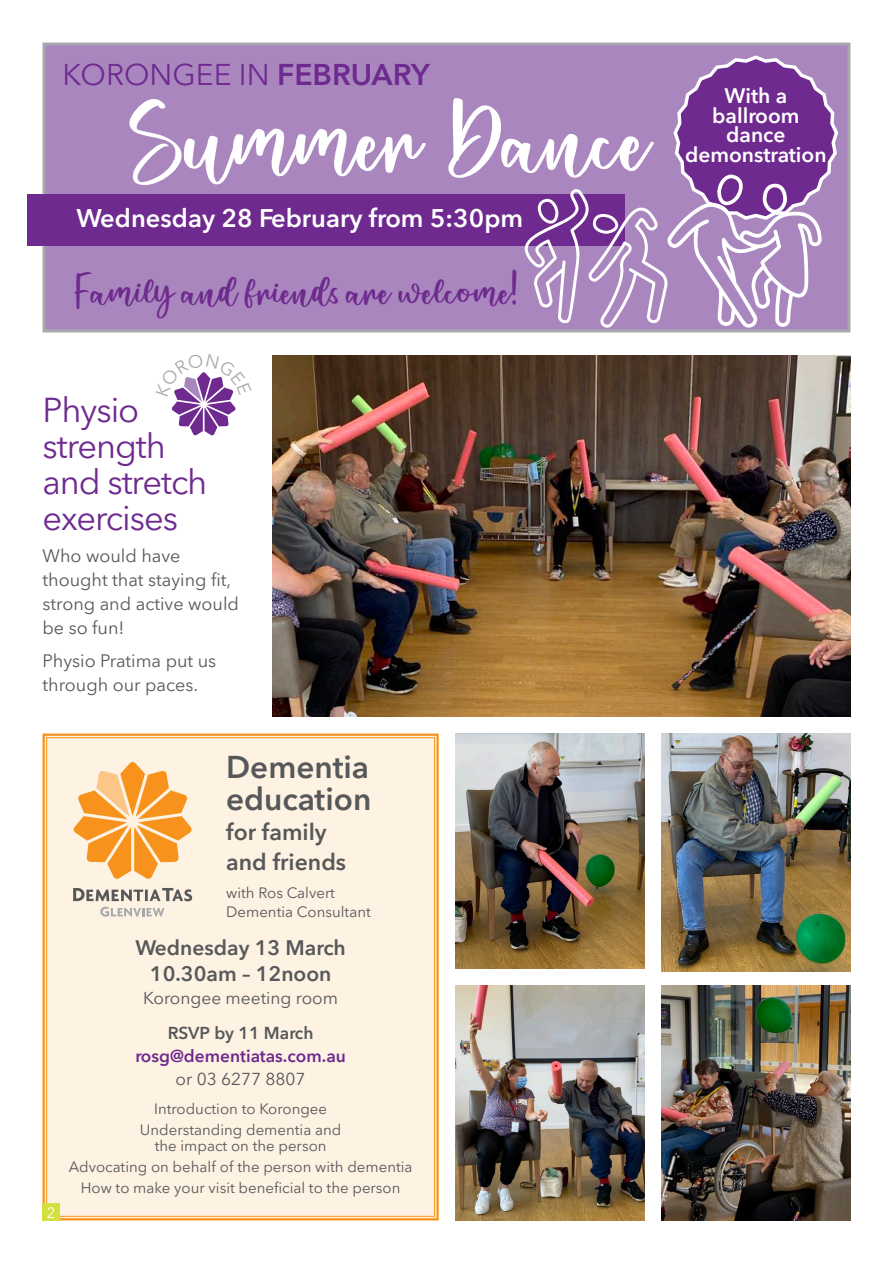
<style>
.page{position:relative;width:893px;height:1263px;background:#fff}
.page>*{position:absolute;margin:0;border:0;box-sizing:border-box;transform-origin:0 0}
.t1{font:117px "Midlake";color:#fff}
.t2{font:48px "Midlake";color:#6e2a8e}
.K_Heading_1{font:34.5px/36px "Avenir Next LT Pro";letter-spacing:-.03em;color:#6e2a8e}
.t3{font:600 31.5px/31.7px "Avenir Next LT Pro";color:#57585a}
.t4{font:30px "Avenir Next LT Pro";color:#6e2a8e}
.t5{font:600 25.5px "Avenir Next LT Pro";color:#fff}
.t6{font:600 23.1px/30px "Avenir Next LT Pro";color:#57585a}
.t7{font:600 21px/19.5px "Avenir Next LT Pro";color:#fff;text-align:center}
.t8{font:600 21px "Avenir Next LT Pro";color:#57585a}
.t9{font:18px/24px "Avenir Next LT Pro";color:#57585a}
.t10{font:600 17.25px/23.1px "Avenir Next LT Pro";color:#6e2a8e;text-align:center}
.t11{font:17.25px "Avenir Next LT Pro";color:#57585a}
.t12{font:15px/19.5px "Avenir Next LT Pro";color:#57585a}
.t13{font:15px "Avenir Next LT Pro";color:#fff}
.s1{font-weight:600}
.s2{color:#57585a}
.s3{font-weight:400;color:#57585a}
</style>
<div class="page">
<img style="left:661px;top:733px;width:189px;height:239px">
<img style="left:455px;top:985px;width:189px;height:235px">
<img style="left:455px;top:733px;width:189px;height:235px">
<img style="left:661px;top:985px;width:189px;height:235px">
<div style="left:44px;top:44px;width:805px;height:287px;background:#a987be"></div>
<div style="left:43px;top:43px;width:807px;height:289px;border:3px solid #a8a9ad"></div>
<img style="left:272px;top:355px;width:578px;height:361px">
<div style="left:28px;top:194px;width:597px;height:52px;background:#6e2a8e"></div>
<svg style="left:525px;top:55px;width:315px;height:275px"></svg>
<div style="left:42px;top:733px;width:397px;height:488px;background:#fef2e3"></div>
<div style="left:43px;top:1203px;width:17px;height:17px;background:#d5df3e"></div>
<svg style="left:73px;top:888px;width:119px;height:13px;background:#b1aba4"></svg>
<svg style="left:100px;top:907px;width:64px;height:9px"></svg>
<svg style="left:74px;top:762px;width:118px;height:117px;background:#fac07b"></svg>
<svg style="left:171px;top:372px;width:65px;height:64px"></svg>
<p class="t4" style="left:63px;top:57px;width:369px">KORONGEE IN <span class="s1">FEBRUARY</span></p>
<p class="t1" style="left:123px;top:41px;width:529px">Summer Dance</p>
<p class="t5" style="left:77px;top:202px;width:448px">Wednesday 28 February from 5:30pm</p>
<p class="t2" style="left:72px;top:251px;width:446px">Family and friends are welcome!</p>
<p class="K_Heading_1" style="left:43px;top:392px;width:166px">Physio strength and stretch exercises</p>
<p class="t9" style="left:43px;top:544px;width:198px">Who would have thought that staying fit, strong and active would be so fun!</p>
<p class="t9" style="left:43px;top:648px;width:175px">Physio Pratima put us through our paces.</p>
<p class="t13" style="left:47px;top:1203px;width:10px">2</p>
<p class="t3" style="left:226px;top:751px;width:147px">Dementia education</p>
<p class="t6" style="left:226px;top:817px;width:122px">for family and friends</p>
<p class="t12" style="left:226px;top:883px;width:146px">with Ros Calvert<br>Dementia Consultant</p>
<p class="t8" style="left:135px;top:935px;width:212px">Wednesday 13 March</p>
<p class="t8" style="left:150px;top:961px;width:183px">10.30am – 12noon</p>
<p class="t11" style="left:143px;top:987px;width:196px">Korongee meeting room</p>
<p class="t10" style="left:135px;top:1021px;width:212px"><span class="s2">RSVP by 11 March </span>rosg@dementiatas.com.au <span class="s3">or 03 6277 8807</span></p>
<p class="t12" style="left:154px;top:1099px;width:175px">Introduction to Korongee</p>
<p class="t12" style="left:140px;top:1121px;width:203px;line-height:16.5px;text-align:center">Understanding dementia and the impact on the person</p>
<p class="t12" style="left:69px;top:1157px;width:345px">Advocating on behalf of the person with dementia</p>
<p class="t12" style="left:81px;top:1178px;width:321px">How to make your visit beneficial to the person</p>
<p class="t7" style="left:685px;top:86px;width:143px">With a ballroom dance demonstration</p>
</div>
